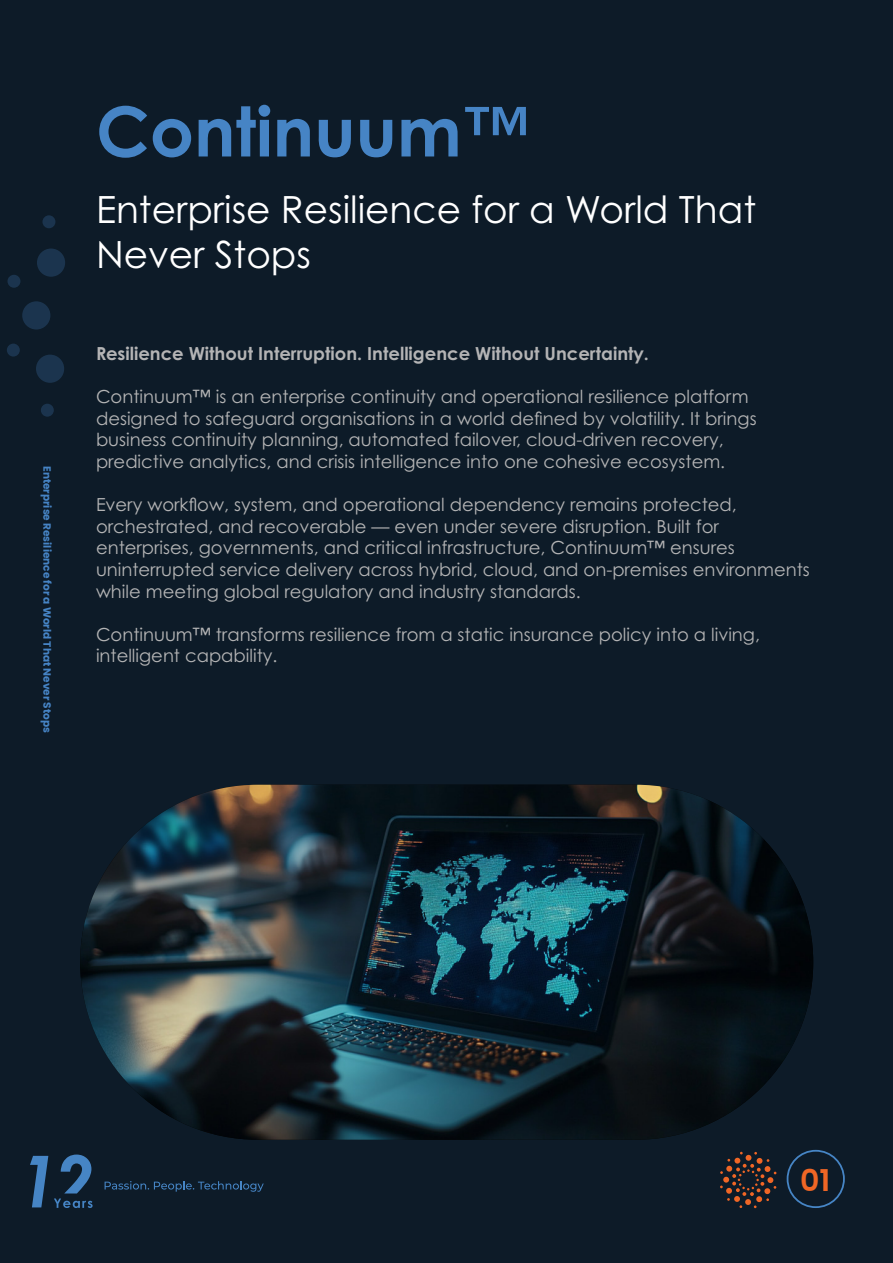
<style>
.page{position:relative;width:893px;height:1263px;background:#0d1b28}
.page>*{position:absolute;margin:0;border:0;box-sizing:border-box;transform-origin:0 0}
.t1{font:700 69px "Century Gothic Pro";color:#4684c5}
.t2{font:37.5px/45px "Century Gothic Pro";color:#fff}
.t3{font:600 30px "Poppins";color:#f06625}
.t4{font:18px/21.6px "Century Gothic Pro";color:#b4b4b5}
.t5{font:700 18px "Century Gothic Pro";color:#b4b4b5}
.t6{font:700 10.5px "Poppins";color:#4684c5}
</style>
<div class="page">
<svg style="left:30px;top:1156px;width:18px;height:51px"></svg>
<svg style="left:54px;top:1154px;width:39px;height:54px"></svg>
<svg style="left:105px;top:1181px;width:159px;height:11px"></svg>
<div style="left:787px;top:1150px;width:58px;height:58px;border:2px solid #4685c5;border-radius:50%"></div>
<div style="left:37px;top:249px;width:28px;height:28px;background:#1b344e;border-radius:50%"></div>
<div style="left:22px;top:301px;width:28px;height:28px;background:#1b344e;border-radius:50%"></div>
<div style="left:36px;top:355px;width:28px;height:28px;background:#1b344e;border-radius:50%"></div>
<svg style="left:42px;top:215px;width:13px;height:13px"></svg>
<div style="left:7px;top:275px;width:13px;height:13px;background:#1b344e;border-radius:50%"></div>
<div style="left:7px;top:344px;width:13px;height:13px;background:#1b344e;border-radius:50%"></div>
<div style="left:41px;top:404px;width:13px;height:13px;background:#1b344e;border-radius:50%"></div>
<svg style="left:720px;top:1152px;width:56px;height:56px"></svg>
<img style="left:80px;top:785px;width:733px;height:355px;border-radius:177px">
<p class="t6" style="left:53px;top:466px;width:268px;rotate:90deg">Enterprise Resilience for a World That Never Stops</p>
<p class="t1" style="left:96px;top:88px;width:436px">Continuum™</p>
<p class="t2" style="left:96px;top:186px;width:662px">Enterprise Resilience for a World That<br>Never Stops</p>
<p class="t5" style="left:96px;top:342px;width:554px">Resilience Without Interruption. Intelligence Without Uncertainty.</p>
<p class="t4" style="left:96px;top:386px;width:662px">Continuum™ is an enterprise continuity and operational resilience platform designed to safeguard organisations in a world defined by volatility. It brings business continuity planning, automated failover, cloud-driven recovery, predictive analytics, and crisis intelligence into one cohesive ecosystem.</p>
<p class="t4" style="left:96px;top:494px;width:715px">Every workflow, system, and operational dependency remains protected, orchestrated, and recoverable — even under severe disruption. Built for enterprises, governments, and critical infrastructure, Continuum™ ensures uninterrupted service delivery across hybrid, cloud, and on-premises environments while meeting global regulatory and industry standards.</p>
<p class="t4" style="left:96px;top:623px;width:665px">Continuum™ transforms resilience from a static insurance policy into a living, intelligent capability.</p>
<h3 class="t3" style="left:800px;top:1162px;width:32px">01</h3>
</div>
